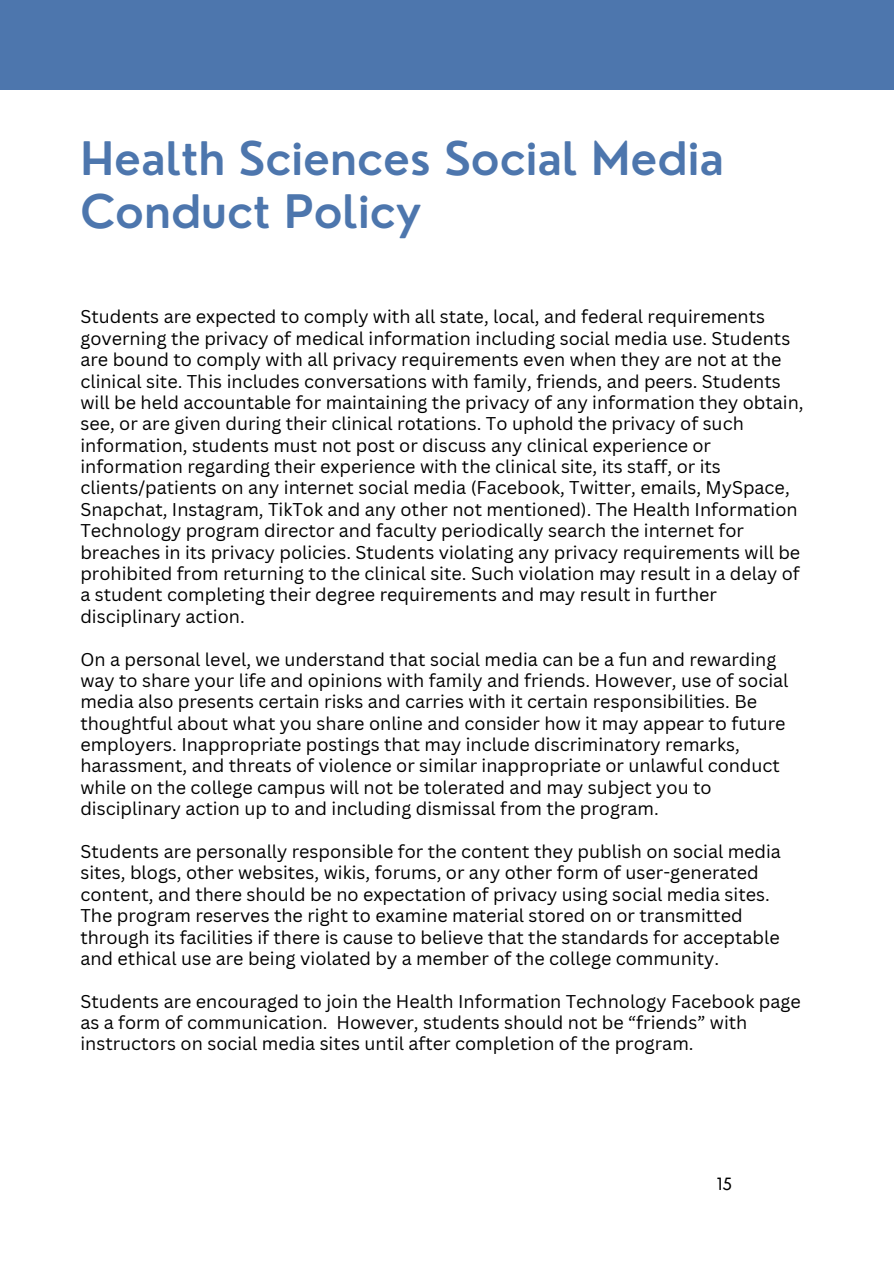
<style>
.page{position:relative;width:894px;height:1264px;background:#fff}
.page>*{position:absolute;margin:0;border:0;box-sizing:border-box;transform-origin:0 0}
.t1{font:600 45px/52.8px "Nourd";color:#4d76ad}
.t2{font:18px/21.3px "Canva Sans";color:#000}
.t3{font:16.5px "Nourd";color:#000}
</style>
<div class="page">
<div style="left:0;top:0;width:893px;height:89px;background:#4d76ad"></div>
<h1 class="t1" style="left:80px;top:131px;width:645px">Health Sciences Social Media<br>Conduct Policy</h1>
<p class="t2" style="left:80px;top:306px;width:724px">Students are expected to comply with all state, local, and federal requirements governing the privacy of medical information including social media use. Students are bound to comply with all privacy requirements even when they are not at the clinical site. This includes conversations with family, friends, and peers. Students will be held accountable for maintaining the privacy of any information they obtain, see, or are given during their clinical rotations. To uphold the privacy of such information, students must not post or discuss any clinical experience or information regarding their experience with the clinical site, its staff, or its clients/patients on any internet social media (Facebook, Twitter, emails, MySpace, Snapchat, Instagram, TikTok and any other not mentioned). The Health Information Technology program director and faculty periodically search the internet for breaches in its privacy policies. Students violating any privacy requirements will be prohibited from returning to the clinical site. Such violation may result in a delay of a student completing their degree requirements and may result in further disciplinary action.</p>
<p class="t2" style="left:80px;top:648px;width:709px">On a personal level, we understand that social media can be a fun and rewarding way to share your life and opinions with family and friends. However, use of social media also presents certain risks and carries with it certain responsibilities. Be thoughtful about what you share online and consider how it may appear to future employers. Inappropriate postings that may include discriminatory remarks, harassment, and threats of violence or similar inappropriate or unlawful conduct while on the college campus will not be tolerated and may subject you to disciplinary action up to and including dismissal from the program.</p>
<p class="t2" style="left:80px;top:840px;width:702px">Students are personally responsible for the content they publish on social media sites, blogs, other websites, wikis, forums, or any other form of user-generated content, and there should be no expectation of privacy using social media sites.<br>The program reserves the right to examine material stored on or transmitted through its facilities if there is cause to believe that the standards for acceptable and ethical use are being violated by a member of the college community.</p>
<p class="t2" style="left:80px;top:990px;width:721px">Students are encouraged to join the Health Information Technology Facebook page as a form of communication. However, students should not be “friends” with instructors on social media sites until after completion of the program.</p>
<p class="t3" style="left:716px;top:1173px;width:17px">15</p>
</div>
